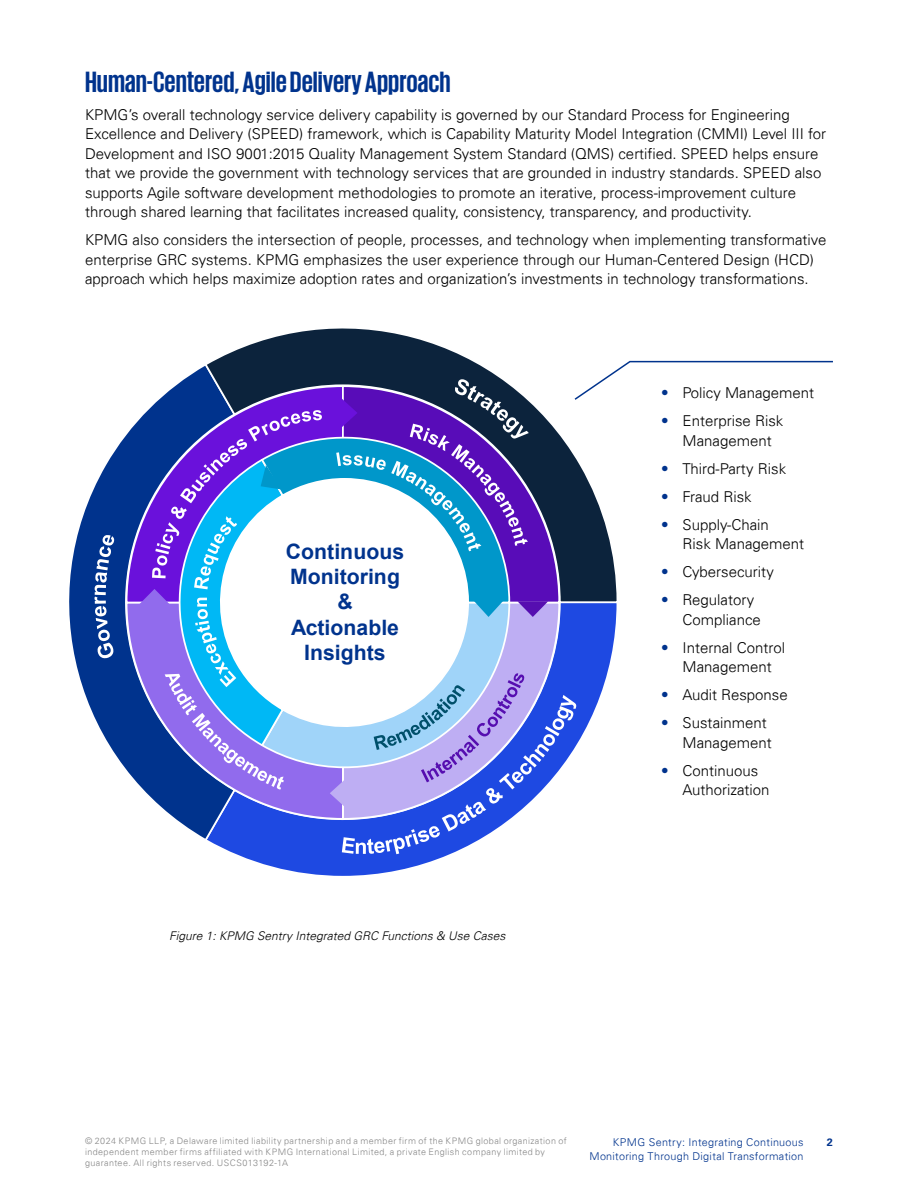
<style>
.page{position:relative;width:918px;height:1188px;background:#fff}
.page>*{position:absolute;margin:0;border:0;box-sizing:border-box;transform-origin:0 0}
.t1{font:700 30px "KPMG";color:#00338d}
.t2{font:700 21.15px/25.5px "Arial";color:#00338d;text-align:center}
.t3{font:300 15px/19.5px "Univers 45";color:#000}
.t4{font:italic 300 12px "Univers 45";color:#000}
.t5{font:300 10.8px/13.6px "Univers 45";letter-spacing:.03em;color:#00338d;text-align:right}
.t6{font:700 10.8px "Univers 65";color:#00338d}
.t7{font:300 9px/10.8px "Univers 45";letter-spacing:.045em;color:#878787}
.s1{color:#00338d}
</style>
<div class="page">
<svg style="left:236px;top:854px;width:214px;height:22px"></svg>
<svg style="left:69px;top:437px;width:56px;height:331px"></svg>
<svg style="left:216px;top:328px;width:254px;height:32px"></svg>
<svg style="left:125px;top:604px;width:14px;height:181px;background:#3a55ad"></svg>
<svg style="left:125px;top:420px;width:14px;height:184px;background:#3545ab"></svg>
<svg style="left:94px;top:535px;width:20px;height:123px"></svg>
<svg style="left:139px;top:360px;width:694px;height:494px"></svg>
<h1 class="t1" style="left:85px;top:66px;width:367px">Human-Centered, Agile Delivery Approach</h1>
<p class="t3" style="left:85px;top:105px;width:743px">KPMG’s overall technology service delivery capability is governed by our Standard Process for Engineering Excellence and Delivery (SPEED) framework, which is Capability Maturity Model Integration (CMMI) Level III for Development and ISO 9001:2015 Quality Management System Standard (QMS) certified. SPEED helps ensure that we provide the government with technology services that are grounded in industry standards. SPEED also supports Agile software development methodologies to promote an iterative, process-improvement culture through shared learning that facilitates increased quality, consistency, transparency, and productivity.</p>
<p class="t3" style="left:85px;top:230px;width:743px">KPMG also considers the intersection of people, processes, and technology when implementing transformative enterprise GRC systems. KPMG emphasizes the user experience through our Human-Centered Design (HCD) approach which helps maximize adoption rates and organization’s investments in technology transformations.</p>
<h2 class="t2" style="left:286px;top:539px;width:120px">Continuous<br>Monitoring &amp;<br>Actionable<br>Insights</h2>
<p class="t4" style="left:169px;top:929px;width:338px">Figure 1: KPMG Sentry Integrated GRC Functions &amp; Use Cases</p>
<p class="t3" style="left:661px;top:383px;width:154px"><span class="s1">•</span> Policy Management</p>
<p class="t3" style="left:683px;top:411px;width:102px;text-indent:-21px"><span class="s1">•</span> Enterprise Risk<br>Management</p>
<p class="t3" style="left:661px;top:459px;width:126px"><span class="s1">•</span> Third-Party Risk</p>
<p class="t3" style="left:661px;top:487px;width:92px"><span class="s1">•</span> Fraud Risk</p>
<p class="t3" style="left:683px;top:515px;width:123px;text-indent:-21px"><span class="s1">•</span> Supply-Chain<br>Risk Management</p>
<p class="t3" style="left:661px;top:562px;width:114px"><span class="s1">•</span> Cybersecurity</p>
<p class="t3" style="left:683px;top:590px;width:80px;text-indent:-21px"><span class="s1">•</span> Regulatory<br>Compliance</p>
<p class="t3" style="left:661px;top:638px;width:125px;text-align:center"><span class="s1">•</span> Internal Control<br>Management</p>
<p class="t3" style="left:661px;top:685px;width:128px"><span class="s1">•</span> Audit Response</p>
<p class="t3" style="left:683px;top:713px;width:91px;text-indent:-21px"><span class="s1">•</span> Sustainment<br>Management</p>
<p class="t3" style="left:683px;top:761px;width:89px;text-indent:-21px"><span class="s1">•</span> Continuous<br>Authorization</p>
<p class="t7" style="left:85px;top:1136px;width:483px">© 2024 KPMG LLP, a Delaware limited liability partnership and a member firm of the KPMG global organization of</p>
<p class="t6" style="left:827px;top:1136px;width:8px">2</p>
<p class="t7" style="left:85px;top:1147px;width:462px">independent member firms affiliated with KPMG International Limited, a private English company limited by guarantee. All rights reserved. USCS013192-1A</p>
<p class="t5" style="left:589px;top:1135px;width:216px">KPMG Sentry: Integrating Continuous<br>Monitoring Through Digital Transformation</p>
</div>
